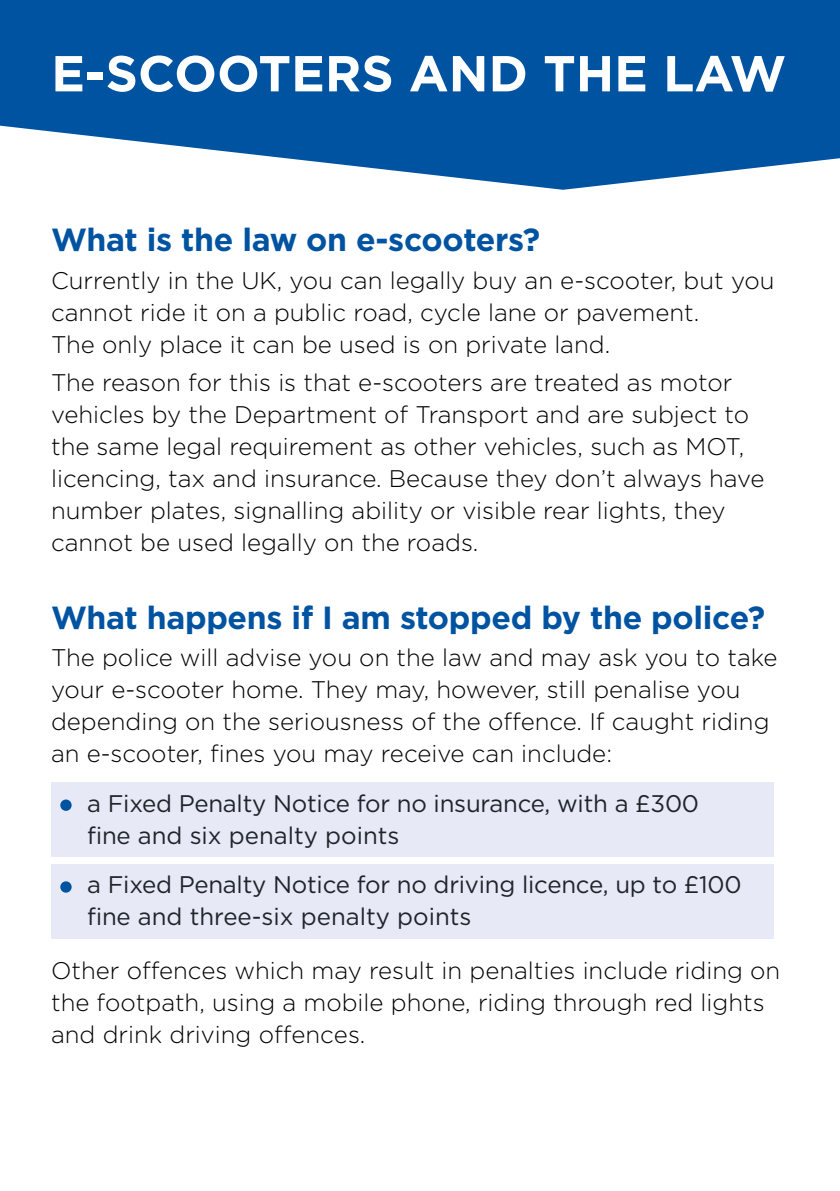
<style>
.page{position:relative;width:840px;height:1191px;background:#fff}
.page>*{position:absolute;margin:0;border:0;box-sizing:border-box;transform-origin:0 0}
.t1{font:700 50.4px "Gotham";color:#fff}
.t2{font:700 32px "Gotham";letter-spacing:-.01em;color:#0053a1}
.t3{font:300 24px/32px "Gotham";color:#000}
.t4{font:24px/32px "Gotham";letter-spacing:-.01em;color:#1e252a}
</style>
<div class="page">
<svg style="left:0;top:0;width:839px;height:190px;background:#246bae"></svg>
<div style="left:51px;top:782px;width:721px;height:74px;background:#e7e9f6"></div>
<div style="left:51px;top:864px;width:721px;height:75px;background:#e7e9f6"></div>
<div style="left:60px;top:799px;width:12px;height:12px;background:#0053a1;border-radius:50%"></div>
<div style="left:60px;top:881px;width:12px;height:11px;background:#0053a1;border-radius:50%"></div>
<h1 class="t1" style="left:51px;top:43px;width:736px">E-SCOOTERS AND THE LAW</h1>
<h2 class="t2" style="left:51px;top:221px;width:490px">What is the law on e-scooters?</h2>
<p class="t3" style="left:51px;top:264px;width:724px">Currently in the UK, you can legally buy an e-scooter, but you cannot ride it on a public road, cycle lane or pavement.<br>The only place it can be used is on private land.</p>
<p class="t3" style="left:51px;top:366px;width:714px">The reason for this is that e-scooters are treated as motor vehicles by the Department of Transport and are subject to the same legal requirement as other vehicles, such as MOT, licencing, tax and insurance. Because they don’t always have number plates, signalling ability or visible rear lights, they cannot be used legally on the roads.</p>
<h2 class="t2" style="left:51px;top:598px;width:715px">What happens if I am stopped by the police?</h2>
<p class="t3" style="left:51px;top:641px;width:727px">The police will advise you on the law and may ask you to take your e-scooter home. They may, however, still penalise you depending on the seriousness of the offence. If caught riding an e-scooter, fines you may receive can include:</p>
<p class="t4" style="left:87px;top:786px;width:613px">a Fixed Penalty Notice for no insurance, with a £300 fine and six penalty points</p>
<p class="t4" style="left:87px;top:868px;width:655px">a Fixed Penalty Notice for no driving licence, up to £100 fine and three-six penalty points</p>
<p class="t3" style="left:51px;top:954px;width:730px">Other offences which may result in penalties include riding on the footpath, using a mobile phone, riding through red lights and drink driving offences.</p>
</div>
